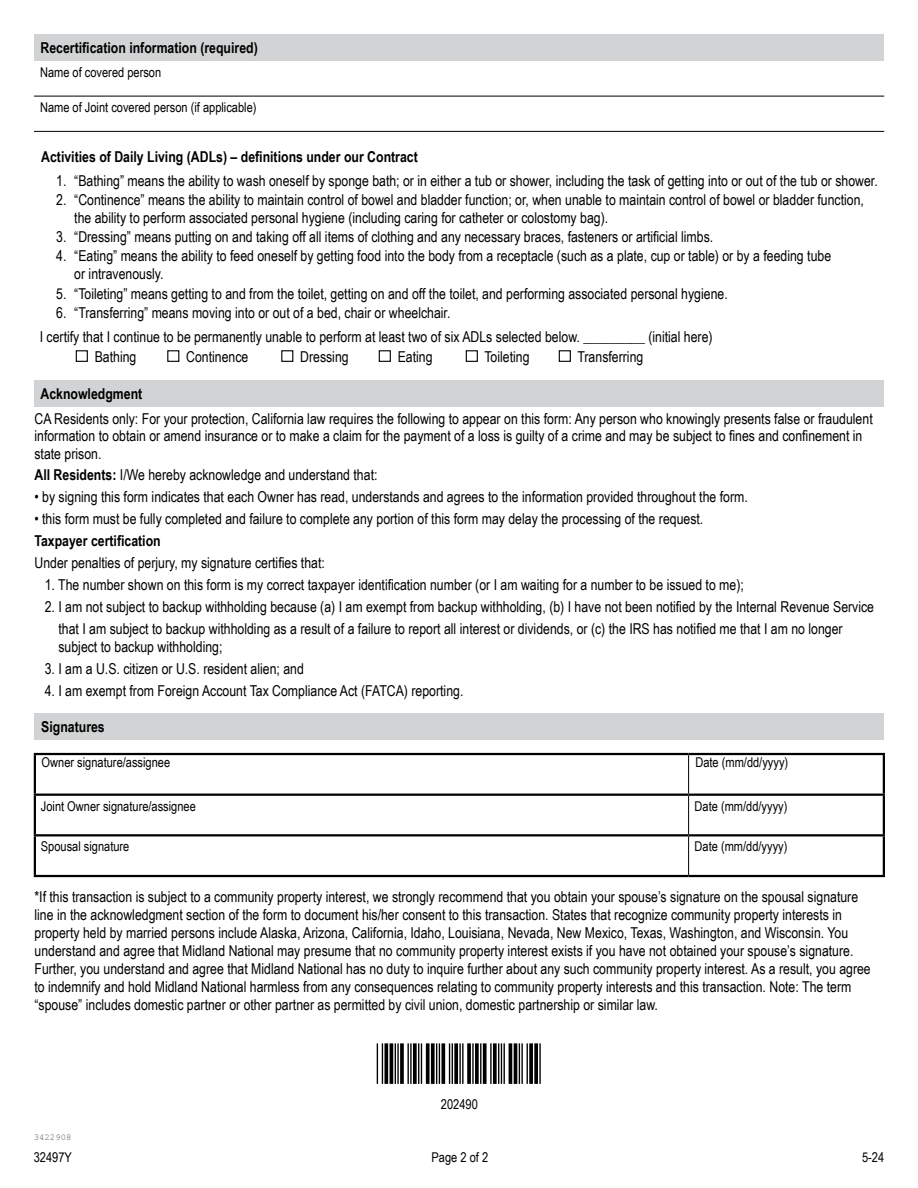
<style>
.page{position:relative;width:918px;height:1188px;background:#fff}
.page>*{position:absolute;margin:0;border:0;box-sizing:border-box;transform-origin:0 0}
.t1{font:54px "Free 3 of 9";color:#000}
.t2{font:15px/18px "Arial Narrow";color:#000}
.t3{font:700 15px "Arial Narrow";color:#000}
.t4{font:13.5px "Arial Narrow";color:#000}
.t5{font:9px "Courier New";color:#58595b}
.s1{font-weight:700}
</style>
<div class="page">
<hr style="left:688px;top:755px;width:1px;height:39px;background:#000">
<hr style="left:688px;top:796px;width:1px;height:38px;background:#000">
<hr style="left:688px;top:836px;width:1px;height:39px;background:#000">
<hr style="left:34px;top:753px;width:655px;height:2px;background:#000">
<hr style="left:34px;top:755px;width:2px;height:39px;background:#000">
<hr style="left:689px;top:753px;width:196px;height:2px;background:#000">
<hr style="left:883px;top:755px;width:2px;height:39px;background:#000">
<hr style="left:34px;top:794px;width:655px;height:2px;background:#000">
<hr style="left:34px;top:796px;width:2px;height:38px;background:#000">
<hr style="left:689px;top:794px;width:196px;height:2px;background:#000">
<hr style="left:883px;top:796px;width:2px;height:38px;background:#000">
<hr style="left:34px;top:834px;width:655px;height:2px;background:#000">
<hr style="left:34px;top:836px;width:2px;height:39px;background:#000">
<hr style="left:689px;top:834px;width:196px;height:2px;background:#000">
<hr style="left:883px;top:836px;width:2px;height:39px;background:#000">
<hr style="left:34px;top:875px;width:655px;height:2px;background:#000">
<hr style="left:689px;top:875px;width:196px;height:2px;background:#000">
<div style="left:34px;top:713px;width:850px;height:27px;background:#d1d3d4"></div>
<div style="left:34px;top:380px;width:850px;height:27px;background:#d1d3d4"></div>
<div style="left:34px;top:34px;width:850px;height:27px;background:#d1d3d4"></div>
<div style="left:76px;top:350px;width:12px;height:12px;border:1px solid #000"></div>
<div style="left:167px;top:350px;width:12px;height:12px;border:1px solid #000"></div>
<div style="left:281px;top:350px;width:12px;height:12px;border:1px solid #000"></div>
<div style="left:379px;top:350px;width:12px;height:12px;border:1px solid #000"></div>
<div style="left:466px;top:350px;width:12px;height:12px;border:1px solid #000"></div>
<div style="left:559px;top:350px;width:12px;height:12px;border:1px solid #000"></div>
<hr style="left:34px;top:96px;width:850px;height:1px;background:#000">
<hr style="left:34px;top:131px;width:850px;height:1px;background:#000">
<p class="t3" style="left:40px;top:36px;width:219px">Recertification information (required)</p>
<p class="t4" style="left:40px;top:62px;width:123px">Name of covered person</p>
<p class="t4" style="left:40px;top:97px;width:218px">Name of Joint covered person (if applicable)</p>
<p class="t3" style="left:41px;top:145px;width:378px">Activities of Daily Living (ADLs) – definitions under our Contract</p>
<p class="t2" style="left:56px;top:171px;width:823px">1. “Bathing” means the ability to wash oneself by sponge bath; or in either a tub or shower, including the task of getting into or out of the tub or shower.</p>
<p class="t2" style="left:74px;top:190px;width:791px;text-indent:-18px">2. “Continence” means the ability to maintain control of bowel and bladder function; or, when unable to maintain control of bowel or bladder function, the ability to perform associated personal hygiene (including caring for catheter or colostomy bag).</p>
<p class="t2" style="left:56px;top:228px;width:659px">3. “Dressing” means putting on and taking off all items of clothing and any necessary braces, fasteners or artificial limbs.</p>
<p class="t2" style="left:74px;top:247px;width:758px;text-indent:-18px">4. “Eating” means the ability to feed oneself by getting food into the body from a receptacle (such as a plate, cup or table) or by a feeding tube or intravenously.</p>
<p class="t2" style="left:56px;top:284px;width:673px">5. “Toileting” means getting to and from the toilet, getting on and off the toilet, and performing associated personal hygiene.</p>
<p class="t2" style="left:40px;top:299px;width:674px;line-height:24.8px;text-indent:17px">6. “Transferring” means moving into or out of a bed, chair or wheelchair.<br>I certify that I continue to be permanently unable to perform at least two of six ADLs selected below. _________ (initial here)</p>
<p class="t2" style="left:95px;top:347px;width:43px">Bathing</p>
<p class="t2" style="left:186px;top:347px;width:64px">Continence</p>
<p class="t2" style="left:300px;top:347px;width:50px">Dressing</p>
<p class="t2" style="left:398px;top:347px;width:36px">Eating</p>
<p class="t2" style="left:484px;top:347px;width:47px">Toileting</p>
<p class="t2" style="left:577px;top:347px;width:67px">Transferring</p>
<p class="t3" style="left:40px;top:383px;width:103px">Acknowledgment</p>
<p class="t2" style="left:34px;top:409px;width:840px">CA Residents only: For your protection, California law requires the following to appear on this form: Any person who knowingly presents false or fraudulent information to obtain or amend insurance or to make a claim for the payment of a loss is guilty of a crime and may be subject to fines and confinement in state prison.</p>
<p class="t2" style="left:34px;top:465px;width:345px"><span class="s1">All Residents:</span> I/We hereby acknowledge and understand that:</p>
<p class="t2" style="left:34px;top:487px;width:715px">• by signing this form indicates that each Owner has read, understands and agrees to the information provided throughout the form.</p>
<p class="t2" style="left:34px;top:509px;width:670px">• this form must be fully completed and failure to complete any portion of this form may delay the processing of the request.</p>
<p class="t3" style="left:34px;top:529px;width:128px">Taxpayer certification</p>
<p class="t2" style="left:34px;top:553px;width:292px">Under penalties of perjury, my signature certifies that:</p>
<p class="t2" style="left:45px;top:575px;width:701px">1. The number shown on this form is my correct taxpayer identification number (or I am waiting for a number to be issued to me);</p>
<p class="t2" style="left:58px;top:595px;width:817px;line-height:22px;text-indent:-14px">2. I am not subject to backup withholding because (a) I am exempt from backup withholding, (b) I have not been notified by the Internal Revenue Service that I am subject to backup withholding as a result of a failure to report all interest or dividends, or (c) the IRS has notified me that I am no longer</p>
<p class="t2" style="left:58px;top:637px;width:166px">subject to backup withholding;</p>
<p class="t2" style="left:45px;top:659px;width:261px">3. I am a U.S. citizen or U.S. resident alien; and</p>
<p class="t2" style="left:45px;top:681px;width:420px">4. I am exempt from Foreign Account Tax Compliance Act (FATCA) reporting.</p>
<p class="t3" style="left:41px;top:715px;width:65px">Signatures</p>
<p class="t4" style="left:42px;top:753px;width:130px">Owner signature/assignee</p>
<p class="t4" style="left:695px;top:753px;width:94px">Date (mm/dd/yyyy)</p>
<p class="t4" style="left:41px;top:796px;width:157px">Joint Owner signature/assignee</p>
<p class="t4" style="left:695px;top:796px;width:94px">Date (mm/dd/yyyy)</p>
<p class="t4" style="left:41px;top:837px;width:90px">Spousal signature</p>
<p class="t4" style="left:695px;top:837px;width:94px">Date (mm/dd/yyyy)</p>
<p class="t2" style="left:34px;top:887px;width:838px">*If this transaction is subject to a community property interest, we strongly recommend that you obtain your spouse’s signature on the spousal signature line in the acknowledgment section of the form to document his/her consent to this transaction. States that recognize community property interests in property held by married persons include Alaska, Arizona, California, Idaho, Louisiana, Nevada, New Mexico, Texas, Washington, and Wisconsin. You understand and agree that Midland National may presume that no community property interest exists if you have not obtained your spouse’s signature.<br>Further, you understand and agree that Midland National has no duty to inquire further about any such community property interest. As a result, you agree to indemnify and hold Midland National harmless from any consequences relating to community property interests and this transaction. Note: The term “spouse” includes domestic partner or other partner as permitted by civil union, domestic partnership or similar law.</p>
<p class="t5" style="left:34px;top:1132px;width:39px">3422908</p>
<h1 class="t1" style="left:377px;top:1034px;width:167px">*202490*</h1>
<p class="t4" style="left:441px;top:1094px;width:38px">202490</p>
<p class="t4" style="left:34px;top:1147px;width:40px">32497Y</p>
<p class="t4" style="left:432px;top:1147px;width:58px">Page 2 of 2</p>
<p class="t4" style="left:862px;top:1147px;width:24px">5-24</p>
</div>
